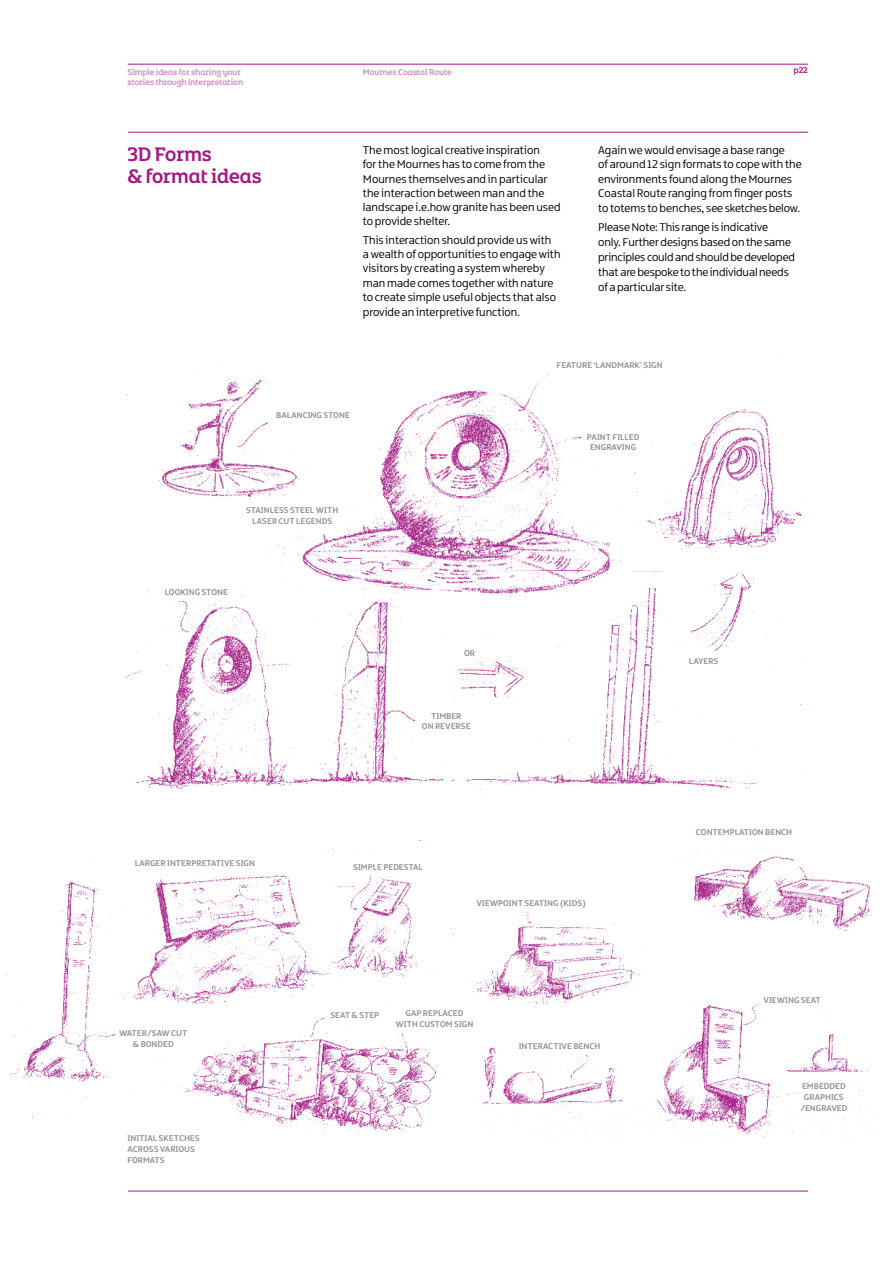
<style>
.page{position:relative;width:893px;height:1263px;background:#fff}
.page>*{position:absolute;margin:0;border:0;box-sizing:border-box;transform-origin:0 0}
.t1{font:21px/22.5px "NITB Headline BETA";color:#a31984}
.t2{font:300 12px/14.4px "NITB Text BETA";color:#000}
.t3{font:700 9px/10.8px "NITB Text BETA";color:#939598;text-align:center}
.t4{font:9px "NITB Headline BETA";color:#d18cc2}
.t5{font:9px "NITB Headline BETA";color:#a31984}
</style>
<div class="page">
<hr style="left:128px;top:132px;width:680px;height:1px;background:#a31984">
<hr style="left:128px;top:64px;width:680px;height:1px;background:#a31984">
<hr style="left:128px;top:1191px;width:680px;height:1px;background:#a31984">
<img style="left:7px;top:840px;width:447px;height:295px">
<img style="left:472px;top:841px;width:402px;height:297px">
<img style="left:125px;top:353px;width:678px;height:442px">
<div style="left:273px;top:397px;width:80px;height:35px;background:#fff"></div>
<div style="left:551px;top:348px;width:117px;height:35px;background:#fff"></div>
<div style="left:585px;top:424px;width:57px;height:35px;background:#fff"></div>
<div style="left:675px;top:652px;width:57px;height:18px;background:#fff"></div>
<div style="left:759px;top:990px;width:66px;height:19px;background:#fff"></div>
<div style="left:514px;top:1036px;width:90px;height:18px;background:#fff"></div>
<div style="left:389px;top:1005px;width:90px;height:27px;background:#fff"></div>
<div style="left:326px;top:1005px;width:57px;height:19px;background:#fff"></div>
<div style="left:117px;top:1024px;width:72px;height:28px;background:#fff"></div>
<div style="left:465px;top:894px;width:132px;height:18px;background:#fff"></div>
<div style="left:322px;top:857px;width:132px;height:18px;background:#fff"></div>
<div style="left:94px;top:854px;width:202px;height:18px;background:#fff"></div>
<div style="left:800px;top:1078px;width:47px;height:37px;background:#fff"></div>
<div style="left:449px;top:643px;width:42px;height:18px;background:#fff"></div>
<div style="left:417px;top:702px;width:59px;height:37px;background:#fff"></div>
<div style="left:153px;top:582px;width:87px;height:19px;background:#fff"></div>
<div style="left:240px;top:497px;width:105px;height:37px;background:#fff"></div>
<div style="left:254px;top:531px;width:40px;height:13px;background:#fff"></div>
<p class="t4" style="left:128px;top:66px;width:115px">Simple ideas for sharing your</p>
<p class="t4" style="left:363px;top:66px;width:90px">Mournes Coastal Route</p>
<p class="t4" style="left:128px;top:76px;width:117px">stories through interpretation</p>
<h1 class="t1" style="left:128px;top:142px;width:136px">3D Forms<br>&amp; format ideas</h1>
<p class="t2" style="left:363px;top:143px;width:199px">The most logical creative inspiration<br>for the Mournes has to come from the Mournes themselves and in particular the interaction between man and the landscape i.e.how granite has been used to provide shelter.</p>
<p class="t2" style="left:363px;top:233px;width:199px">This interaction should provide us with<br>a wealth of opportunities to engage with visitors by creating a system whereby man made comes together with nature to create simple useful objects that also provide an interpretive function.</p>
<p class="t5" style="left:794px;top:65px;width:16px">p22</p>
<p class="t2" style="left:598px;top:143px;width:205px">Again we would envisage a base range<br>of around 12 sign formats to cope with the environments found along the Mournes Coastal Route ranging from finger posts to totems to benches, see sketches below.</p>
<p class="t2" style="left:598px;top:220px;width:198px;line-height:15px">Please Note: This range is indicative<br>only. Further designs based on the same principles could and should be developed that are bespoke to the individual needs of a particular site.</p>
<p class="t3" style="left:276px;top:409px;width:75px">BALANCING STONE</p>
<p class="t3" style="left:246px;top:505px;width:38px">STAINLESSST</p>
<p class="t3" style="left:252px;top:505px;width:88px;text-align:left;text-indent:48px">EELWITH<br>LASER CUT LEGENDS</p>
<p class="t3" style="left:165px;top:586px;width:65px">LOOKING STONE</p>
<p class="t3" style="left:464px;top:647px;width:7px">OR</p>
<p class="t3" style="left:422px;top:710px;width:50px">TIMBER<br>ONREVERSE</p>
<p class="t3" style="left:557px;top:360px;width:108px">FEATURE ‘LANDMARK’ SIGN</p>
<p class="t3" style="left:587px;top:431px;width:51px">PAINTFILLED<br>ENGRAVING</p>
<p class="t3" style="left:689px;top:655px;width:30px">LAYERS</p>
<p class="t3" style="left:135px;top:857px;width:122px">LARGER INTERPRETATIVE SIGN</p>
<p class="t3" style="left:119px;top:1027px;width:67px">WATER/SAWCUT &amp; BONDED</p>
<p class="t3" style="left:128px;top:1132px;width:71px;text-align:left">INITIAL SKETCHES<br>ACROSS VARIOUS<br>FORMATS</p>
<p class="t3" style="left:353px;top:861px;width:71px">SIMPLE PEDESTAL</p>
<p class="t3" style="left:476px;top:898px;width:111px">VIEWPOINTSEATING (KIDS)</p>
<p class="t3" style="left:330px;top:1010px;width:50px">SEAT &amp; STEP</p>
<p class="t3" style="left:395px;top:1008px;width:79px">GAP REPLACED<br>WITHCUSTOM SIGN</p>
<p class="t3" style="left:519px;top:1040px;width:83px">INTERACTIVE BENCH</p>
<p class="t3" style="left:696px;top:827px;width:98px">CONTEMPLATION BENCH</p>
<p class="t3" style="left:763px;top:994px;width:57px">VIEWING S EAT</p>
<p class="t3" style="left:800px;top:1081px;width:48px">EMBEDDED<br>GRAPHICS /ENGRAVED</p>
</div>
